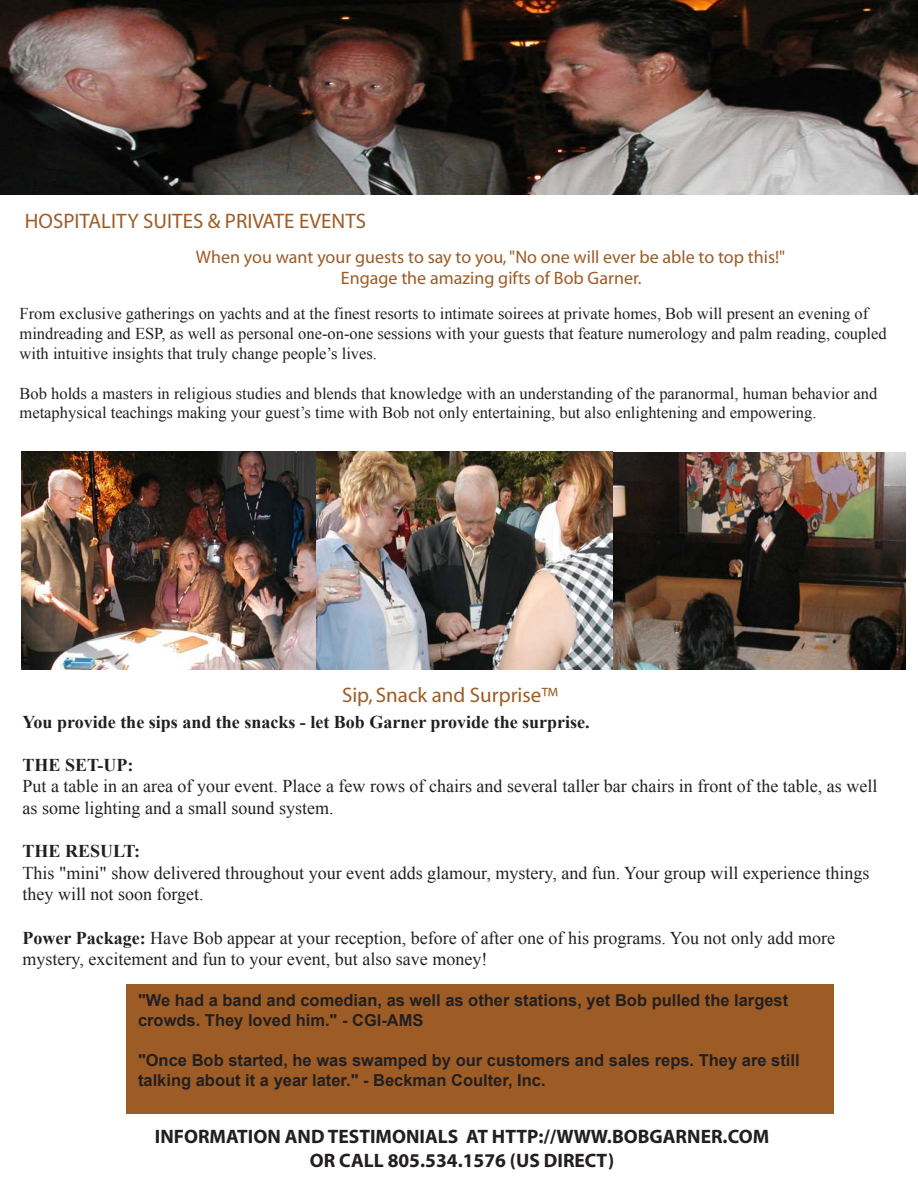
<style>
.page{position:relative;width:918px;height:1188px;background:#fff}
.page>*{position:absolute;margin:0;border:0;box-sizing:border-box;transform-origin:0 0}
.t1{font:21px "Myriad";color:#9d5c25}
.t2{font:700 19.5px/23.4px "Myriad";color:#231f20;text-align:center}
.t3{font:18px/21.6px "Times New Roman";color:#231f20}
.t4{font:18px/21.6px "Myriad";color:#9d5c25;text-align:center}
.t5{font:700 18px "Times New Roman";color:#231f20}
.t6{font:16.5px/19.8px "Times New Roman";color:#231f20}
.t7{font:700 16.5px/19.8px "Arial";color:#231f20}
.s1{font-weight:700}
</style>
<div class="page">
<div style="left:126px;top:985px;width:708px;height:129px;background:#9d5c25"></div>
<img style="left:0;top:0;width:918px;height:194px">
<img style="left:21px;top:451px;width:884px;height:219px">
<p class="t1" style="left:25px;top:211px;width:343px">HOSPITALITY SUITES &amp; PRIVATE EVENTS</p>
<p class="t4" style="left:196px;top:247px;width:591px">When you want your guests to say to you, "No one will ever be able to top this!"<br>Engage the amazing gifts of Bob Garner.</p>
<p class="t6" style="left:20px;top:304px;width:869px">From exclusive gatherings on yachts and at the finest resorts to intimate soirees at private homes, Bob will present an evening of mindreading and ESP, as well as personal one-on-one sessions with your guests that feature numerology and palm reading, coupled with intuitive insights that truly change people’s lives.</p>
<p class="t6" style="left:20px;top:383px;width:859px">Bob holds a masters in religious studies and blends that knowledge with an understanding of the paranormal, human behavior and metaphysical teachings making your guest’s time with Bob not only entertaining, but also enlightening and empowering.</p>
<p class="t1" style="left:342px;top:684px;width:218px">Sip, Snack and Surprise™</p>
<p class="t5" style="left:23px;top:709px;width:569px">You provide the sips and the snacks - let Bob Garner provide the surprise.</p>
<p class="t5" style="left:23px;top:752px;width:112px">THE SET-UP:</p>
<p class="t3" style="left:23px;top:775px;width:856px">Put a table in an area of your event. Place a few rows of chairs and several taller bar chairs in front of the table, as well as some lighting and a small sound system.</p>
<p class="t5" style="left:23px;top:839px;width:119px">THE RESULT:</p>
<p class="t3" style="left:23px;top:862px;width:848px">This "mini" show delivered throughout your event adds glamour, mystery, and fun. Your group will experience things they will not soon forget.</p>
<p class="t3" style="left:23px;top:926px;width:814px"><span class="s1">Power Package:</span> Have Bob appear at your reception, before of after one of his programs. You not only add more mystery, excitement and fun to your event, but also save money!</p>
<p class="t7" style="left:138px;top:991px;width:652px">"We had a band and comedian, as well as other stations, yet Bob pulled the largest crowds. They loved him." - CGI-AMS</p>
<p class="t7" style="left:138px;top:1051px;width:663px">"Once Bob started, he was swamped by our customers and sales reps. They are still talking about it a year later." - Beckman Coulter, Inc.</p>
<p class="t2" style="left:155px;top:1126px;width:616px">INFORMATION AND TESTIMONIALS AT HTTP://WWW.BOBGARNER.COM<br>OR CALL 805.534.1576 (US DIRECT)</p>
</div>
